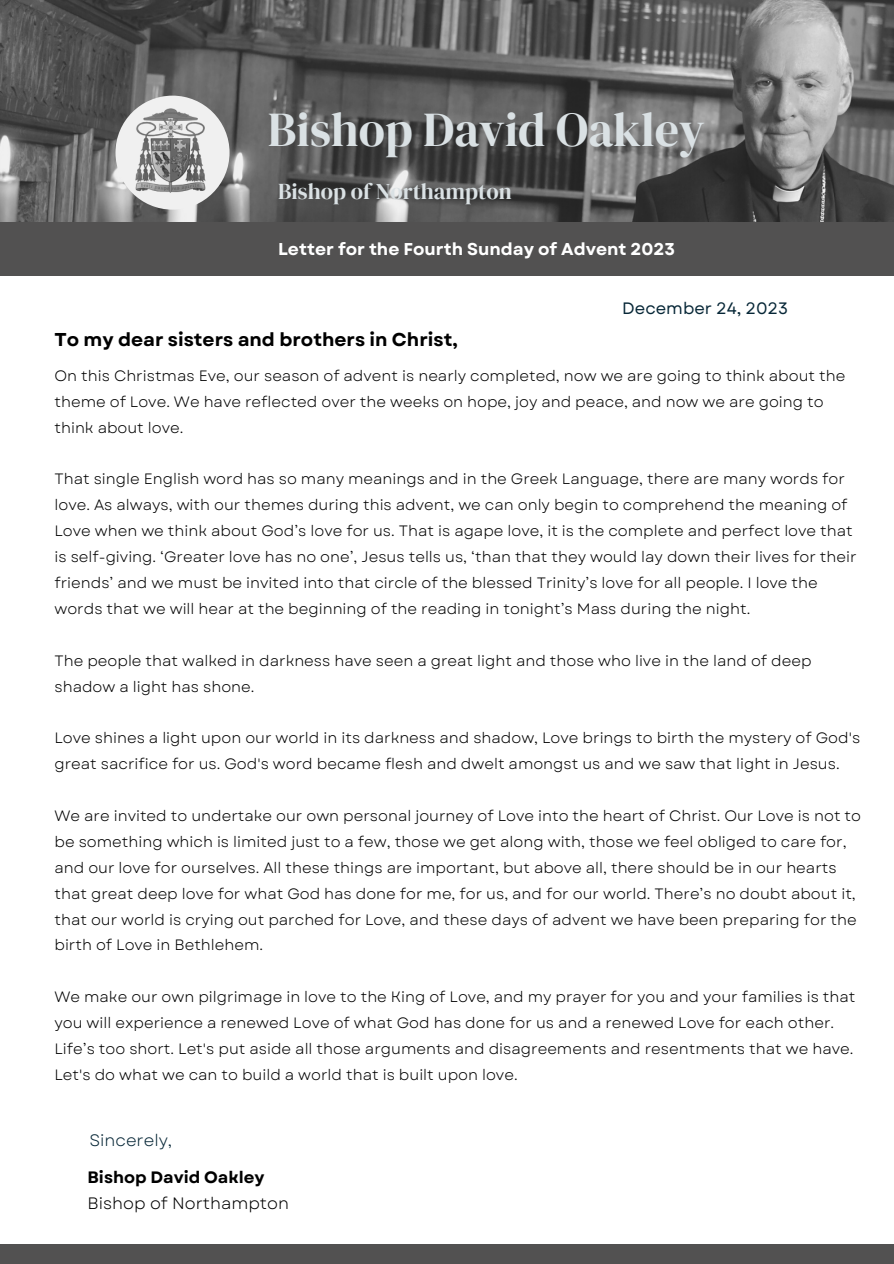
<style>
.page{position:relative;width:894px;height:1264px;background:#fff}
.page>*{position:absolute;margin:0;border:0;box-sizing:border-box;transform-origin:0 0}
.t1{font:48px "DM Serif Display";color:#dae1e4}
.t2{font:22.5px "DM Serif Display";color:#dae1e4}
.t3{font:700 18.6px "Garet";color:#000}
.t4{font:700 17.1px "Garet";color:#fff}
.t5{font:16.5px "Garet";color:#000}
.t6{font:700 16.5px "Garet";color:#000}
.t7{font:16.5px "Garet";color:#072737}
.t8{font:16.5px "Garet";color:#072737}
.t9{font:15px/25.8px "Garet";color:#000}
</style>
<div class="page">
<img style="left:0;top:0;width:893px;height:222px">
<img style="left:115px;top:96px;width:114px;height:114px;border-radius:50%">
<div style="left:0;top:222px;width:893px;height:54px;background:#525151"></div>
<div style="left:0;top:1243px;width:893px;height:20px;background:#525151"></div>
<p class="t1" style="left:268px;top:96px;width:438px">Bishop David Oakley</p>
<p class="t2" style="left:278px;top:175px;width:235px">Bishop of Northampton</p>
<p class="t4" style="left:278px;top:236px;width:398px">Letter for the Fourth Sunday of Advent 2023</p>
<p class="t3" style="left:54px;top:326px;width:404px">To my dear sisters and brothers in Christ,</p>
<p class="t7" style="left:622px;top:296px;width:167px">December 24, 2023</p>
<p class="t9" style="left:54px;top:363px;width:792px">On this Christmas Eve, our season of advent is nearly completed, now we are going to think about the theme of Love. We have reflected over the weeks on hope, joy and peace, and now we are going to think about love.</p>
<p class="t9" style="left:54px;top:466px;width:803px">That single English word has so many meanings and in the Greek Language, there are many words for love. As always, with our themes during this advent, we can only begin to comprehend the meaning of Love when we think about God’s love for us. That is agape love, it is the complete and perfect love that is self-giving. ‘Greater love has no one’, Jesus tells us, ‘than that they would lay down their lives for their friends’ and we must be invited into that circle of the blessed Trinity’s love for all people. I love the words that we will hear at the beginning of the reading in tonight’s Mass during the night.</p>
<p class="t9" style="left:54px;top:647px;width:758px">The people that walked in darkness have seen a great light and those who live in the land of deep shadow a light has shone.</p>
<p class="t9" style="left:54px;top:725px;width:807px">Love shines a light upon our world in its darkness and shadow, Love brings to birth the mystery of God's great sacrifice for us. God's word became flesh and dwelt amongst us and we saw that light in Jesus.</p>
<p class="t9" style="left:54px;top:803px;width:807px">We are invited to undertake our own personal journey of Love into the heart of Christ. Our Love is not to be something which is limited just to a few, those we get along with, those we feel obliged to care for, and our love for ourselves. All these things are important, but above all, there should be in our hearts that great deep love for what God has done for me, for us, and for our world. There’s no doubt about it, that our world is crying out parched for Love, and these days of advent we have been preparing for the birth of Love in Bethlehem.</p>
<p class="t9" style="left:54px;top:984px;width:802px">We make our own pilgrimage in love to the King of Love, and my prayer for you and your families is that you will experience a renewed Love of what God has done for us and a renewed Love for each other.<br>Life’s too short. Let's put aside all those arguments and disagreements and resentments that we have.<br>Let's do what we can to build a world that is built upon love.</p>
<p class="t8" style="left:89px;top:1128px;width:84px">Sincerely,</p>
<p class="t6" style="left:88px;top:1165px;width:178px">Bishop David Oakley</p>
<p class="t5" style="left:88px;top:1191px;width:203px">Bishop of Northampton</p>
</div>
